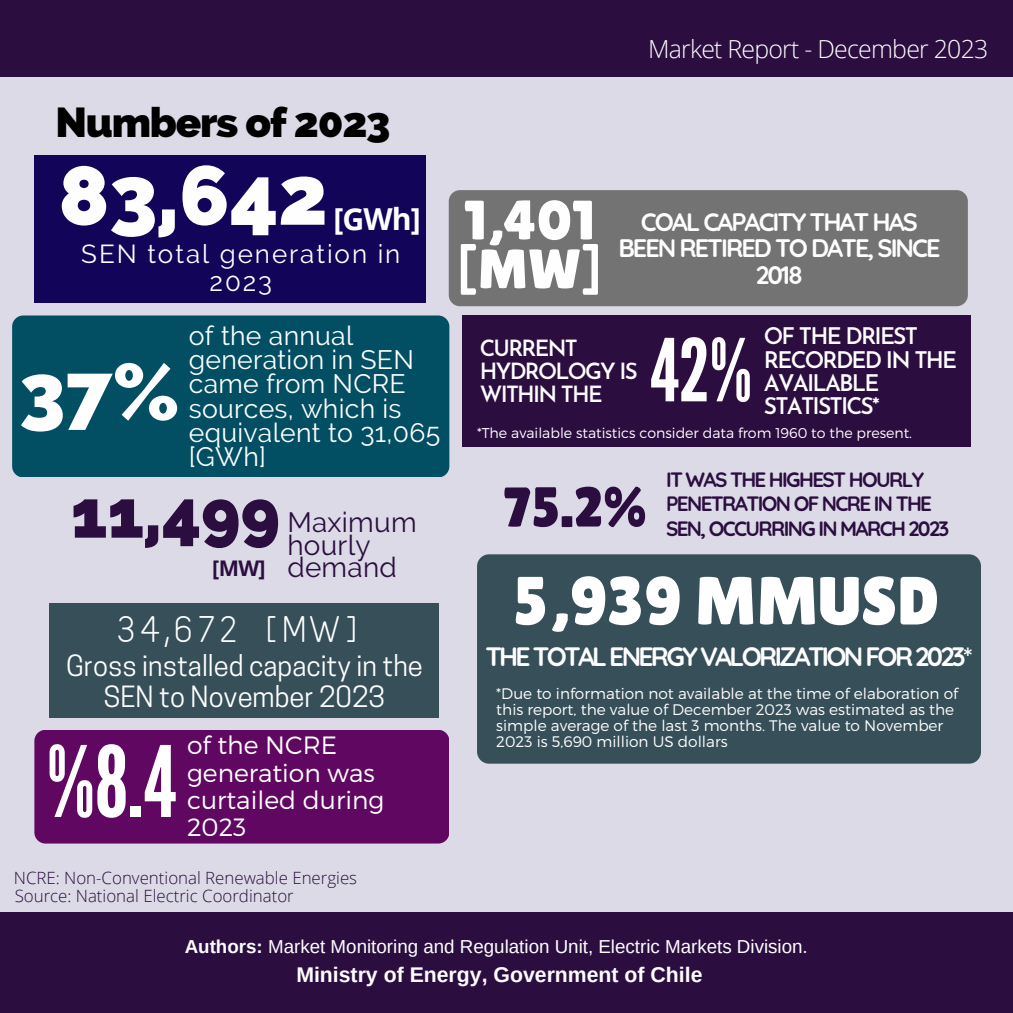
<style>
.page{position:relative;width:1013px;height:1013px;background:#fff}
.page>*{position:absolute;margin:0;border:0;box-sizing:border-box;transform-origin:0 0}
.t1{font:98px "League Gothic";color:#fff}
.t2{font:86.38px "League Gothic";color:#fefefe}
.t3{font:800 82.88px "Raleway";color:#fefefe}
.t4{font:800 79.12px "Raleway";color:#fefefe}
.t5{font:68px "Lilita One";color:#fff}
.t6{font:800 67px "Raleway";color:#2c0d40}
.t7{font:56.12px "Lilita One";color:#2c0d40}
.t8{font:55.5px/48.8px "Lilita One";color:#fefefe}
.t9{font:800 41.88px "Raleway";letter-spacing:-.03em;color:#000}
.t10{font:37.12px "Text Me One";letter-spacing:.105em;color:#fff}
.t11{font:700 30.25px "Open Sans";color:#fefefe}
.t12{font:27.88px/22.5px "Raleway";letter-spacing:.01em;color:#2c0d40}
.t13{font:27.5px/31px "Cooper Hewitt";color:#fefefe;text-align:center}
.t14{font:26.62px/24.4px "Raleway";letter-spacing:.01em;color:#fefefe}
.t15{font:700 26.5px "Quicksand";letter-spacing:-.1em;color:#fefefe}
.t16{font:26px/28px "Raleway";letter-spacing:.075em;color:#fefefe;text-align:center}
.t17{font:700 25.25px/26.4px "Quicksand";letter-spacing:-.08em;color:#fefefe;text-align:center}
.t18{font:300 25px/27.2px "Montserrat";color:#fff}
.t19{font:300 24.88px "Open Sans";letter-spacing:-.03em;color:#fefefe}
.t20{font:600 22.88px/23.4px "Josefin Sans";letter-spacing:-.08em;color:#fefefe}
.t21{font:600 22.25px/22.8px "Josefin Sans";letter-spacing:-.08em;color:#fefefe}
.t22{font:700 21.5px "Open Sans";color:#2c0d40}
.t23{font:700 21.25px "Arimo";color:#fff}
.t24{font:700 20.75px/24.4px "Quicksand";letter-spacing:-.08em;color:#2c0d40}
.t25{font:18.75px "Arimo";color:#fff}
.t26{font:300 16.88px "Open Sans";color:#2c0d40}
.t27{font:300 15.25px/15.9px "Montserrat";color:#fff}
.t28{font:300 14.12px "Montserrat";color:#fff}
.s1{font-weight:700}
</style>
<div class="page">
<div style="left:0;top:0;width:1012px;height:1012px;background:#dbdae6"></div>
<div style="left:0;top:914px;width:1012px;height:98px;background:#2c0d40"></div>
<div style="left:34px;top:156px;width:392px;height:147px;background:#120459"></div>
<div style="left:49px;top:603px;width:389px;height:114px;background:#374f59"></div>
<div style="left:462px;top:315px;width:508px;height:132px;background:#2c0d40"></div>
<div style="left:449px;top:190px;width:518px;height:116px;background:#737373;border-radius:11px"></div>
<div style="left:34px;top:729px;width:415px;height:114px;background:#600762;border-radius:11px"></div>
<div style="left:12px;top:315px;width:437px;height:162px;background:#024f64;border-radius:11px"></div>
<div style="left:477px;top:554px;width:503px;height:209px;background:#374f59;border-radius:12px"></div>
<div style="left:0;top:0;width:1012px;height:75px;background:#2c0d40"></div>
<div style="left:0;top:72px;width:1012px;height:5px;background:#2c0d40"></div>
<div style="left:0;top:911px;width:1012px;height:5px;background:#2c0d40"></div>
<h6 class="t9" style="left:55px;top:97px;width:336px">Numbers of 2023</h6>
<h3 class="t3" style="left:59px;top:147px;width:271px">83,642</h3>
<p class="t16" style="left:81px;top:239px;width:321px">SEN total generation in<br>2023</p>
<h2 class="t11" style="left:333px;top:198px;width:89px">[GWh]</h2>
<p class="t4" style="left:19px;top:345px;width:162px">37%</p>
<p class="t14" style="left:189px;top:323px;width:253px">of the annual generation in SEN came from NCRE sources, which is equivalent to 31,065 [GWh]</p>
<p class="t6" style="left:71px;top:474px;width:211px">11,499</p>
<p class="t22" style="left:212px;top:553px;width:55px">[MW]</p>
<p class="t12" style="left:287px;top:511px;width:131px">Maximum hourly demand</p>
<h5 class="t10" style="left:116px;top:606px;width:244px">34,672 [MW]</h5>
<p class="t13" style="left:66px;top:653px;width:358px">Gross installed capacity in the<br>SEN to November 2023</p>
<p class="t1" style="left:47px;top:725px;width:131px">%8.4</p>
<p class="t18" style="left:187px;top:730px;width:199px">of the NCRE generation was curtailed during<br>2023</p>
<p class="t19" style="left:648px;top:32px;width:342px">Market Report - December 2023</p>
<p class="t8" style="left:456px;top:196px;width:147px">1,401 [MW]</p>
<h3 class="t17" style="left:618px;top:208px;width:324px">COAL CAPACITY THAT HAS<br>BEEN RETIRED TO DATE, SINCE<br>2018</h3>
<p class="t20" style="left:764px;top:327px;width:195px">OF THE DRIEST<br>RECORDED IN THE<br>AVAILABLE</p>
<h1 class="t2" style="left:650px;top:320px;width:103px">42%</h1>
<p class="t21" style="left:480px;top:339px;width:159px">CURRENT<br>HYDROLOGY IS<br>WITHIN THE</p>
<p class="t20" style="left:764px;top:397px;width:117px">STATISTICS*</p>
<p class="t28" style="left:477px;top:424px;width:436px">*The available statistics consider data from 1960 to the present.</p>
<p class="t7" style="left:503px;top:474px;width:146px">75.2%</p>
<p class="t24" style="left:666px;top:467px;width:285px">IT WAS THE HIGHEST HOURLY<br>PENETRATION OF NCRE IN THE<br>SEN, OCCURRING IN MARCH 2023</p>
<p class="t5" style="left:513px;top:561px;width:428px">5,939 MMUSD</p>
<p class="t15" style="left:485px;top:639px;width:489px">THE TOTAL ENERGY VALORIZATION FOR 2023*</p>
<h4 class="t27" style="left:496px;top:685px;width:463px">*Due to information not available at the time of elaboration of this report, the value of December 2023 was estimated as the simple average of the last 3 months. The value to November 2023 is 5,690 million US dollars</h4>
<p class="t26" style="left:14px;top:866px;width:345px">NCRE: Non-Conventional Renewable Energies</p>
<p class="t26" style="left:15px;top:883px;width:281px">Source: National Electric Coordinator</p>
<p class="t25" style="left:185px;top:936px;width:624px"><span class="s1">Authors:</span> Market Monitoring and Regulation Unit, Electric Markets Division.</p>
<p class="t23" style="left:296px;top:962px;width:407px">Ministry of Energy, Government of Chile</p>
</div>
